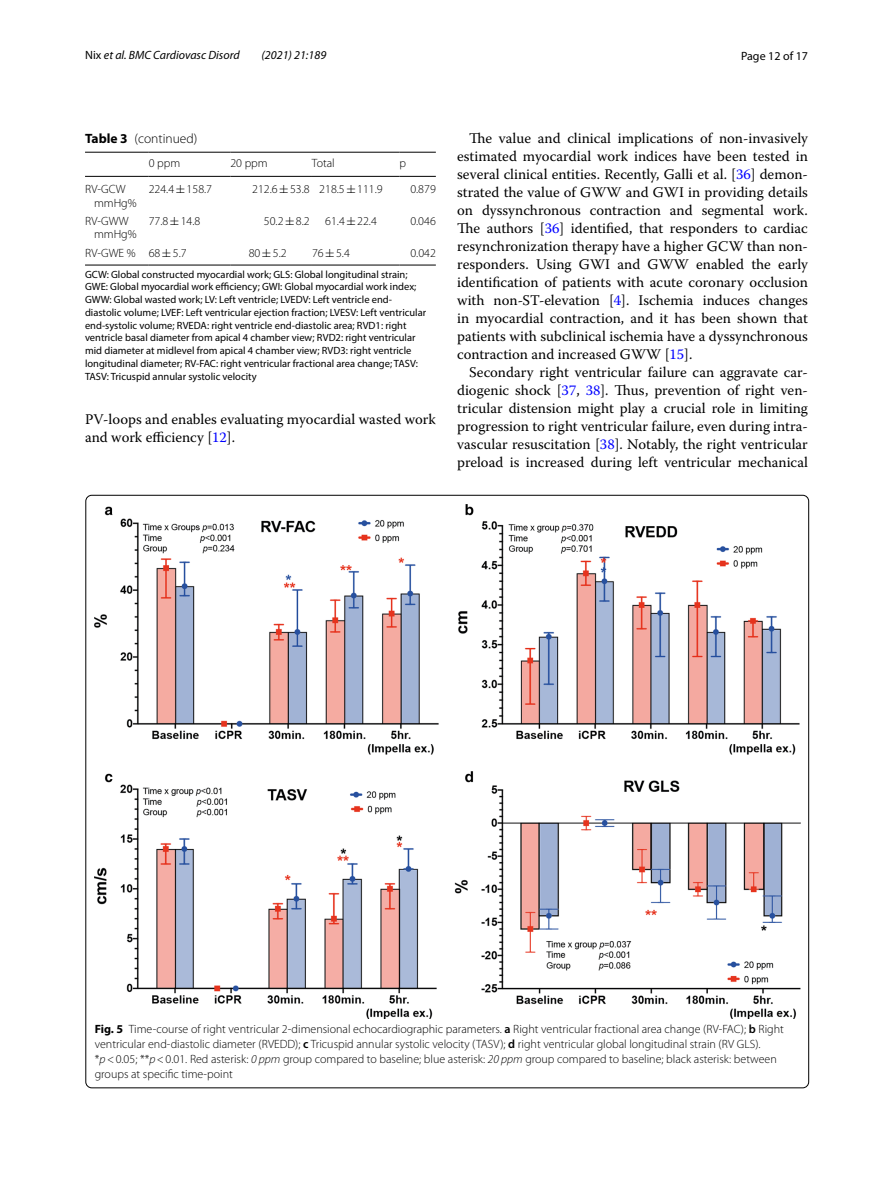
<style>
.page{position:relative;width:893px;height:1187px;background:#fff}
.page>*{position:absolute;margin:0;border:0;box-sizing:border-box;transform-origin:0 0}
.t1{font:14.7px/18px "Warnock Pro";color:#000;text-align:justify}
.t2{font:300 13.5px "Myriad Pro";color:#000}
.t3{font:300 12px/15px "Myriad Pro";color:#000}
.t4{font:italic 12px "Myriad Pro";color:#000}
.t5{font:12px "Myriad Pro";color:#000}
.t6{font:10.5px/12.8px "Myriad Pro";color:#000}
.s1{font-style:normal}
.s2{font-weight:700}
.s3{font-family:"MTSY";font-weight:400}
.s4{color:#00f}
.s5{font-weight:600}
.s6{font-style:italic}
</style>
<div class="page">
<hr style="left:85px;top:152px;width:64px;height:1px;background:#000">
<hr style="left:85px;top:176px;width:64px;height:1px;background:#000">
<hr style="left:149px;top:152px;width:81px;height:1px;background:#000">
<hr style="left:149px;top:176px;width:81px;height:1px;background:#000">
<hr style="left:230px;top:152px;width:82px;height:1px;background:#000">
<hr style="left:230px;top:176px;width:82px;height:1px;background:#000">
<hr style="left:312px;top:152px;width:87px;height:1px;background:#000">
<hr style="left:312px;top:176px;width:87px;height:1px;background:#000">
<hr style="left:399px;top:152px;width:37px;height:1px;background:#000">
<hr style="left:399px;top:176px;width:37px;height:1px;background:#000">
<hr style="left:85px;top:265px;width:64px;height:1px;background:#000">
<hr style="left:149px;top:265px;width:81px;height:1px;background:#000">
<hr style="left:230px;top:265px;width:82px;height:1px;background:#000">
<hr style="left:312px;top:265px;width:87px;height:1px;background:#000">
<hr style="left:399px;top:265px;width:37px;height:1px;background:#000">
<img style="left:94px;top:504px;width:706px;height:514px">
<p class="t4" style="left:85px;top:48px;width:156px"><span class="s1">Nix</span> et al. BMC Cardiovasc Disord</p>
<p class="t4" style="left:262px;top:48px;width:66px">(2021) 21:189</p>
<p class="t5" style="left:741px;top:48px;width:68px">Page 12 of 17</p>
<p class="t2" style="left:85px;top:131px;width:114px"><span class="s2">Table 3</span> (continued)</p>
<p class="t3" style="left:149px;top:155px;width:33px">0 ppm</p>
<p class="t3" style="left:230px;top:155px;width:39px">20 ppm</p>
<p class="t3" style="left:312px;top:155px;width:24px">Total</p>
<p class="t3" style="left:399px;top:155px;width:8px">p</p>
<p class="t3" style="left:94px;top:182px;width:44px;line-height:13.5px;text-indent:-9px">RV-GCW mmHg%</p>
<p class="t3" style="left:149px;top:182px;width:65px">224.4<span class="s3">±</span>158.7</p>
<p class="t3" style="left:252px;top:182px;width:132px">212.6<span class="s3">±</span>53.8 218.5<span class="s3">±</span>111.9</p>
<p class="t3" style="left:410px;top:182px;width:27px">0.879</p>
<p class="t3" style="left:94px;top:214px;width:44px;line-height:13.5px;text-indent:-9px">RV-GWW mmHg%</p>
<p class="t3" style="left:149px;top:213px;width:53px">77.8<span class="s3">±</span>14.8</p>
<p class="t3" style="left:264px;top:213px;width:47px">50.2<span class="s3">±</span>8.2</p>
<p class="t3" style="left:325px;top:213px;width:53px">61.4<span class="s3">±</span>22.4</p>
<p class="t3" style="left:410px;top:213px;width:27px">0.046</p>
<p class="t3" style="left:85px;top:245px;width:103px">RV-GWE % 68<span class="s3">±</span>5.7</p>
<p class="t3" style="left:249px;top:245px;width:39px">80<span class="s3">±</span>5.2</p>
<p class="t3" style="left:312px;top:245px;width:39px">76<span class="s3">±</span>5.4</p>
<p class="t3" style="left:410px;top:245px;width:27px">0.042</p>
<p class="t6" style="left:85px;top:267px;width:343px">GCW: Global constructed myocardial work; GLS: Global longitudinal strain; GWE: Global myocardial work efficiency; GWI: Global myocardial work index; GWW: Global wasted work; LV: Left ventricle; LVEDV: Left ventricle end&shy;diastolic volume; LVEF: Left ventricular ejection fraction; LVESV: Left ventricular end-systolic volume; RVEDA: right ventricle end-diastolic area; RVD1: right ventricle basal diameter from apical 4 chamber view; RVD2: right ventricular mid diameter at midlevel from apical 4 chamber view; RVD3: right ventricle longitudinal diameter; RV-FAC: right ventricular fractional area change; TASV:<br>TASV: Tricuspid annular systolic velocity</p>
<p class="t1" style="left:85px;top:410px;width:352px">PV-loops and enables evaluating myocardial wasted work and work efficiency [<span class="s4">12</span>].</p>
<p class="t1" style="left:457px;top:128px;width:352px;text-indent:12px">The value and clinical implications of non-invasively estimated myocardial work indices have been tested in several clinical entities. Recently, Galli et al. [<span class="s4">36</span>] demon&shy;strated the value of GWW and GWI in providing details on dyssynchronous contraction and segmental work.<br>The authors [<span class="s4">36</span>] identified, that responders to cardiac resynchronization therapy have a higher GCW than non&shy;responders. Using GWI and GWW enabled the early identification of patients with acute coronary occlusion with non-ST-elevation [<span class="s4">4</span>]. Ischemia induces changes in myocardial contraction, and it has been shown that patients with subclinical ischemia have a dyssynchronous contraction and increased GWW [<span class="s4">15</span>].</p>
<p class="t1" style="left:457px;top:362px;width:352px;text-indent:12px">Secondary right ventricular failure can aggravate car&shy;diogenic shock [<span class="s4">37</span>, <span class="s4">38</span>]. Thus, prevention of right ven&shy;tricular distension might play a crucial role in limiting progression to right ventricular failure, even during intra&shy;vascular resuscitation [<span class="s4">38</span>]. Notably, the right ventricular preload is increased during left ventricular mechanical</p>
<p class="t3" style="left:95px;top:1021px;width:691px"><span class="s2">Fig. 5</span> Time-course of right ventricular 2-dimensional echocardiographic parameters. <span class="s5">a</span> Right ventricular fractional area change (RV-FAC); <span class="s5">b</span> Right ventricular end-diastolic diameter (RVEDD); <span class="s5">c</span> Tricuspid annular systolic velocity (TASV); <span class="s5">d</span> right ventricular global longitudinal strain (RV GLS). *<span class="s6">p</span>&lt;0.05; **<span class="s6">p</span>&lt;0.01. Red asterisk: <span class="s6">0 ppm</span> group compared to baseline; blue asterisk: <span class="s6">20 ppm</span> group compared to baseline; black asterisk: between groups at specific time-point</p>
</div>
